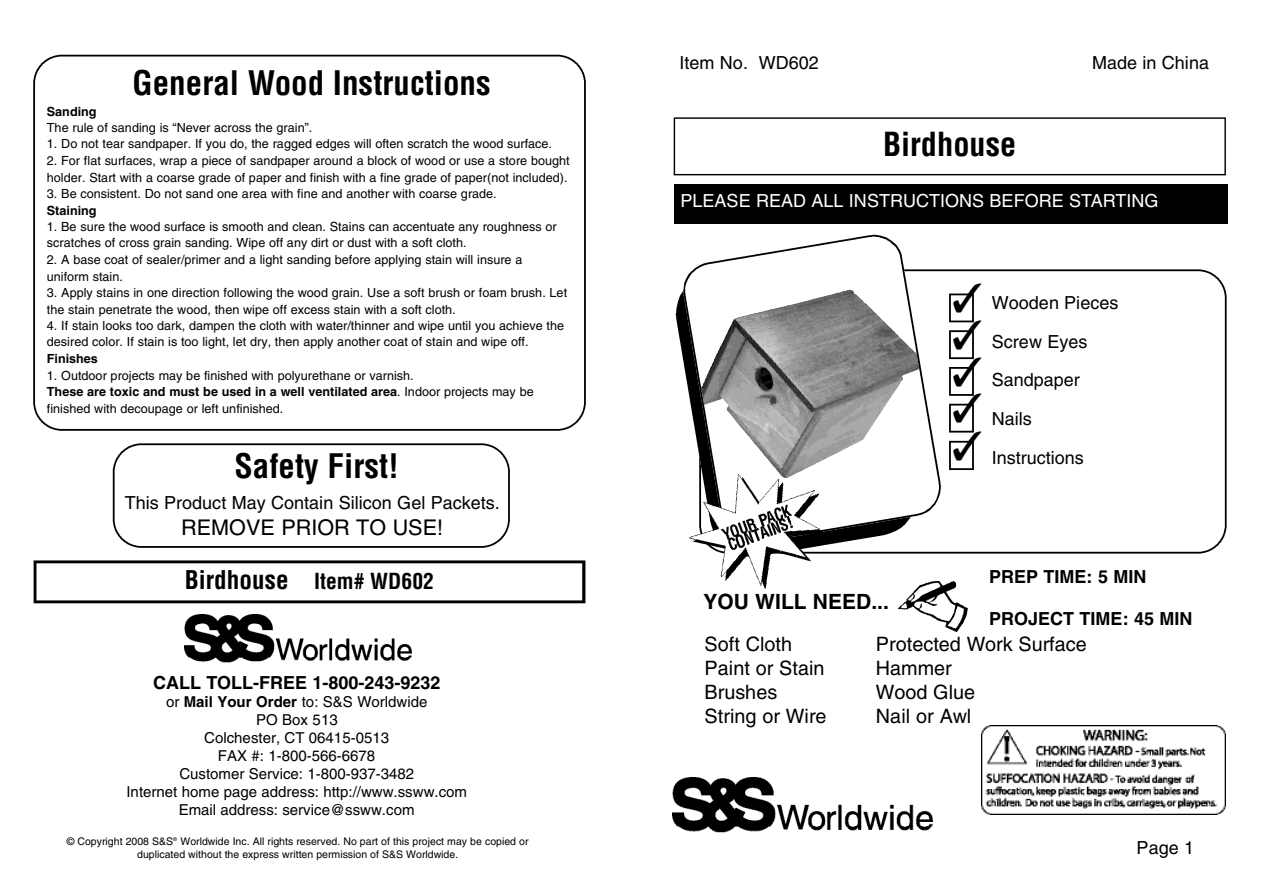
<style>
.page{position:relative;width:1263px;height:893px;background:#fff}
.page>*{position:absolute;margin:0;border:0;box-sizing:border-box;transform-origin:0 0}
.t1{font:40.5px/36.8px "Zapf Dingbats";color:#000;text-align:justify}
.t2{font:700 condensed 33px "Helvetica";color:#000}
.t3{font:700 condensed 32.4px "Helvetica";color:#000}
.t4{font:700 condensed 21.6px "Helvetica";color:#000}
.t5{font:21.6px "Helvetica";color:#000}
.t6{font:700 21px "Helvetica";color:#000}
.t7{font:19.8px "Helvetica";color:#000}
.t8{font:18px/38.7px "Helvetica";color:#000}
.t9{font:700 18px "Helvetica";color:#000}
.t10{font:18px "Helvetica";color:#fff}
.t11{font:15px/18px "Helvetica";color:#000;text-align:center}
.t12{font:12.6px/16.5px "Helvetica";color:#000}
.t13{font:700 12.6px "Helvetica";color:#000}
.t14{font:10.5px/12.6px "Helvetica";color:#000;text-align:center}
.s1{font-weight:700}
.s2{font-size:25.2px}
</style>
<div class="page">
<svg style="left:33px;top:55px;width:553px;height:376px"></svg>
<svg style="left:113px;top:443px;width:397px;height:105px"></svg>
<svg style="left:917px;top:269px;width:310px;height:284px"></svg>
<svg style="left:949px;top:293px;width:25px;height:29px"></svg>
<svg style="left:949px;top:330px;width:25px;height:29px"></svg>
<svg style="left:949px;top:367px;width:25px;height:29px"></svg>
<svg style="left:674px;top:117px;width:552px;height:58px"></svg>
<svg style="left:34px;top:560px;width:551px;height:43px"></svg>
<div style="left:674px;top:185px;width:553px;height:39px;background:#000"></div>
<svg style="left:676px;top:291px;width:241px;height:263px"></svg>
<svg style="left:683px;top:235px;width:258px;height:308px"></svg>
<img style="left:685px;top:463px;width:147px;height:126px">
<svg style="left:719px;top:526px;width:10px;height:13px"></svg>
<img style="left:724px;top:524px;width:14px;height:12px">
<img style="left:732px;top:520px;width:9px;height:13px">
<img style="left:741px;top:518px;width:6px;height:13px">
<img style="left:760px;top:511px;width:13px;height:10px">
<img style="left:768px;top:508px;width:13px;height:12px">
<img style="left:776px;top:504px;width:15px;height:13px">
<img style="left:722px;top:537px;width:15px;height:12px">
<img style="left:730px;top:535px;width:15px;height:12px">
<img style="left:738px;top:531px;width:16px;height:13px">
<svg style="left:747px;top:513px;width:25px;height:27px"></svg>
<img style="left:765px;top:521px;width:16px;height:13px">
<img style="left:773px;top:518px;width:15px;height:12px">
<svg style="left:781px;top:517px;width:11px;height:10px"></svg>
<img style="left:916px;top:581px;width:51px;height:50px">
<img style="left:672px;top:777px;width:261px;height:49px">
<img style="left:677px;top:826px;width:256px;height:6px">
<img style="left:981px;top:725px;width:245px;height:89px">
<img style="left:184px;top:614px;width:227px;height:43px">
<img style="left:188px;top:657px;width:223px;height:5px">
<svg style="left:949px;top:404px;width:33px;height:66px"></svg>
<h2 class="t2" style="left:133px;top:70px;width:360px">General Wood Instructions</h2>
<p class="t13" style="left:47px;top:106px;width:51px">Sanding</p>
<p class="t12" style="left:47px;top:120px;width:267px">The rule of sanding is “Never across the grain”.</p>
<p class="t12" style="left:47px;top:137px;width:507px">1. Do not tear sandpaper. If you do, the ragged edges will often scratch the wood surface.</p>
<p class="t12" style="left:47px;top:153px;width:524px">2. For flat surfaces, wrap a piece of sandpaper around a block of wood or use a store bought holder. Start with a coarse grade of paper and finish with a fine grade of paper(not included).</p>
<p class="t12" style="left:47px;top:187px;width:451px">3. Be consistent. Do not sand one area with fine and another with coarse grade.</p>
<p class="t13" style="left:47px;top:205px;width:51px">Staining</p>
<p class="t12" style="left:47px;top:219px;width:511px">1. Be sure the wood surface is smooth and clean. Stains can accentuate any roughness or scratches of cross grain sanding. Wipe off any dirt or dust with a soft cloth.</p>
<p class="t12" style="left:47px;top:252px;width:477px">2. A base coat of sealer/primer and a light sanding before applying stain will insure a uniform stain.</p>
<p class="t12" style="left:47px;top:286px;width:522px">3. Apply stains in one direction following the wood grain. Use a soft brush or foam brush. Let the stain penetrate the wood, then wipe off excess stain with a soft cloth.</p>
<p class="t12" style="left:47px;top:318px;width:519px">4. If stain looks too dark, dampen the cloth with water/thinner and wipe until you achieve the desired color. If stain is too light, let dry, then apply another coat of stain and wipe off.</p>
<p class="t13" style="left:47px;top:354px;width:53px">Finishes</p>
<p class="t12" style="left:47px;top:368px;width:488px">1. Outdoor projects may be finished with polyurethane or varnish.<br><span class="s1">These are toxic and must be used in a well ventilated area</span>. Indoor projects may be finished with decoupage or left unfinished.</p>
<h2 class="t2" style="left:234px;top:453px;width:166px">Safety First!</h2>
<h3 class="t8" style="left:125px;top:485px;width:377px">This Product May Contain Silicon Gel Packets.</h3>
<h3 class="t5" style="left:181px;top:519px;width:263px">REMOVE PRIOR TO USE!</h3>
<h3 class="t4" style="left:185px;top:572px;width:251px"><span class="s2">Birdhouse</span> Item# WD602</h3>
<h3 class="t9" style="left:153px;top:676px;width:289px">CALL TOLL-FREE 1-800-243-9232</h3>
<p class="t11" style="left:126px;top:694px;width:342px">or <span class="s1">Mail Your Order</span> to: S&amp;S Worldwide<br>PO Box 513<br>Colchester, CT 06415-0513<br>FAX #: 1-800-566-6678<br>Customer Service: 1-800-937-3482<br>Internet home page address: http://www.ssww.com<br>Email address: service@ssww.com</p>
<p class="t14" style="left:67px;top:836px;width:463px">© Copyright 2008 S&amp;S<sup>®</sup> Worldwide Inc. All rights reserved. No part of this project may be copied or duplicated without the express written permission of S&amp;S Worldwide.</p>
<h3 class="t8" style="left:679px;top:45px;width:141px">Item No. WD602</h3>
<h3 class="t8" style="left:1092px;top:45px;width:119px">Made in China</h3>
<h3 class="t3" style="left:883px;top:131px;width:135px">Birdhouse</h3>
<h3 class="t10" style="left:681px;top:194px;width:479px">PLEASE READ ALL INSTRUCTIONS BEFORE STARTING</h3>
<h3 class="t6" style="left:704px;top:593px;width:187px">YOU WILL NEED...</h3>
<h1 class="t1" style="left:952px;top:280px;width:32px">✓ ✓ ✓ ✓</h1>
<h3 class="t8" style="left:992px;top:285px;width:128px">Wooden Pieces<br>Screw Eyes<br>Sandpaper<br>Nails<br>Instructions</h3>
<h3 class="t9" style="left:989px;top:570px;width:159px">PREP TIME: 5 MIN</h3>
<h3 class="t9" style="left:989px;top:612px;width:205px">PROJECT TIME: 45 MIN</h3>
<h3 class="t7" style="left:705px;top:636px;width:89px">Soft Cloth</h3>
<h3 class="t7" style="left:876px;top:636px;width:212px">Protected Work Surface</h3>
<h3 class="t7" style="left:705px;top:661px;width:121px">Paint or Stain</h3>
<h3 class="t7" style="left:876px;top:661px;width:77px">Hammer</h3>
<h3 class="t7" style="left:705px;top:684px;width:74px">Brushes</h3>
<h3 class="t7" style="left:876px;top:684px;width:101px">Wood Glue</h3>
<h3 class="t7" style="left:705px;top:708px;width:124px">String or Wire</h3>
<h3 class="t7" style="left:876px;top:708px;width:97px">Nail or Awl</h3>
<h3 class="t8" style="left:1137px;top:830px;width:59px">Page 1</h3>
</div>
